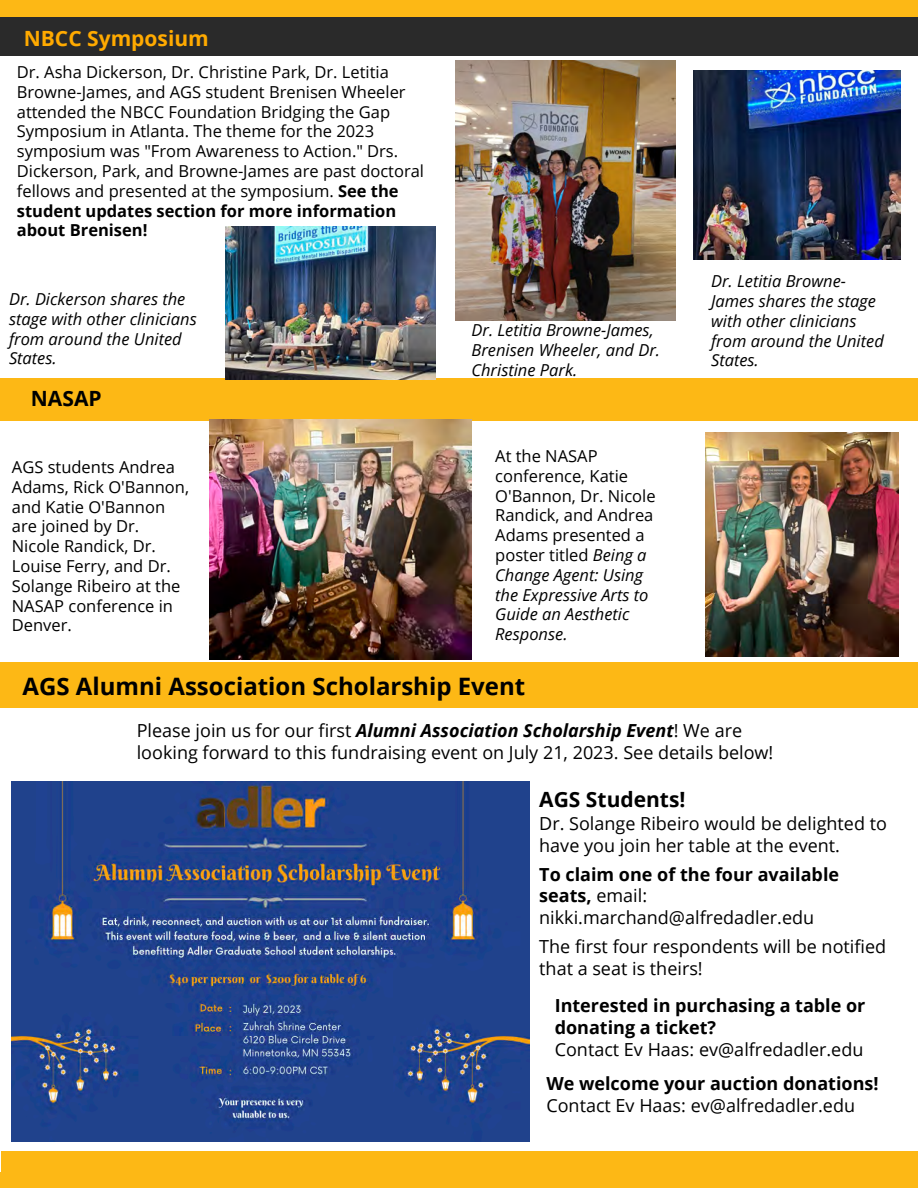
<style>
.page{position:relative;width:918px;height:1188px;background:#fff}
.page>*{position:absolute;margin:0;border:0;box-sizing:border-box;transform-origin:0 0}
.t1{font:700 24px "Open Sans";color:#000}
.t2{font:700 21px "Open Sans";color:#000}
.t3{font:700 21px "Open Sans";color:#fa0}
.t4{font:18px/21.6px "Open Sans";color:#000}
.t5{font:700 18px/21.6px "Open Sans";color:#000}
.t6{font:16.5px/19.8px "Open Sans";color:#000}
.t7{font:italic 16.5px/19.8px "Open Sans";color:#000}
.s1{font-weight:700}
.s2{font-style:italic}
.s3{font-weight:700;font-style:italic}
</style>
<div class="page">
<div style="left:0;top:0;width:917px;height:56px;background:#2a2a2a"></div>
<div style="left:0;top:0;width:918px;height:17px;background:#fdb815"></div>
<div style="left:1px;top:1152px;width:916px;height:36px;background:#fdb815"></div>
<div style="left:1px;top:663px;width:916px;height:45px;background:#fdb815"></div>
<img style="left:11px;top:782px;width:518px;height:360px">
<div style="left:1px;top:378px;width:916px;height:43px;background:#fdb815"></div>
<img style="left:226px;top:226px;width:210px;height:153px">
<img style="left:693px;top:71px;width:208px;height:188px">
<img style="left:455px;top:61px;width:220px;height:259px">
<img style="left:209px;top:420px;width:262px;height:239px">
<img style="left:705px;top:433px;width:193px;height:224px">
<p class="t3" style="left:24px;top:24px;width:187px">NBCC Symposium</p>
<p class="t6" style="left:17px;top:62px;width:409px">Dr. Asha Dickerson, Dr. Christine Park, Dr. Letitia Browne-James, and AGS student Brenisen Wheeler attended the NBCC Foundation Bridging the Gap Symposium in Atlanta. The theme for the 2023 symposium was "From Awareness to Action." Drs.<br>Dickerson, Park, and Browne-James are past doctoral fellows and presented at the symposium. <span class="s1">See the student updates section for more information about Brenisen!</span></p>
<p class="t7" style="left:9px;top:289px;width:189px">Dr. Dickerson shares the stage with other clinicians from around the United<br>States.</p>
<p class="t2" style="left:31px;top:384px;width:72px">NASAP</p>
<p class="t7" style="left:471px;top:320px;width:190px">Dr. Letitia Browne-James,<br>Brenisen Wheeler, and Dr.<br>Christine Park.</p>
<p class="t6" style="left:12px;top:457px;width:179px">AGS students Andrea<br>Adams, Rick O'Bannon, and Katie O'Bannon are joined by Dr.<br>Nicole Randick, Dr.<br>Louise Ferry, and Dr.<br>Solange Ribeiro at the<br>NASAP conference in<br>Denver.</p>
<p class="t6" style="left:495px;top:446px;width:162px">At the NASAP conference, Katie<br>O'Bannon, Dr. Nicole<br>Randick, and Andrea<br>Adams presented a poster titled <span class="s2">Being a<br>Change Agent: Using the Expressive Arts to<br>Guide an Aesthetic<br>Response.</span></p>
<p class="t7" style="left:711px;top:271px;width:174px">Dr. Letitia Browne-<br>James shares the stage with other clinicians from around the United<br>States.</p>
<h1 class="t1" style="left:23px;top:670px;width:504px">AGS Alumni Association Scholarship Event</h1>
<p class="t4" style="left:137px;top:720px;width:638px">Please join us for our first <span class="s3">Alumni Association Scholarship Event</span>! We are looking forward to this fundraising event on July 21, 2023. See details below!</p>
<p class="t2" style="left:539px;top:785px;width:148px">AGS Students!</p>
<p class="t4" style="left:539px;top:812px;width:349px">Dr. Solange Ribeiro would be delighted to have you join her table at the event.</p>
<p class="t4" style="left:539px;top:863px;width:301px"><span class="s1">To claim one of the four available seats,</span> email: nikki.marchand@alfredadler.edu</p>
<p class="t4" style="left:539px;top:935px;width:348px">The first four respondents will be notified that a seat is theirs!</p>
<p class="t5" style="left:555px;top:995px;width:312px">Interested in purchasing a table or donating a ticket?</p>
<p class="t4" style="left:555px;top:1038px;width:310px">Contact Ev Haas: ev@alfredadler.edu</p>
<p class="t5" style="left:546px;top:1072px;width:334px">We welcome your auction donations!</p>
<p class="t4" style="left:546px;top:1094px;width:310px">Contact Ev Haas: ev@alfredadler.edu</p>
</div>
